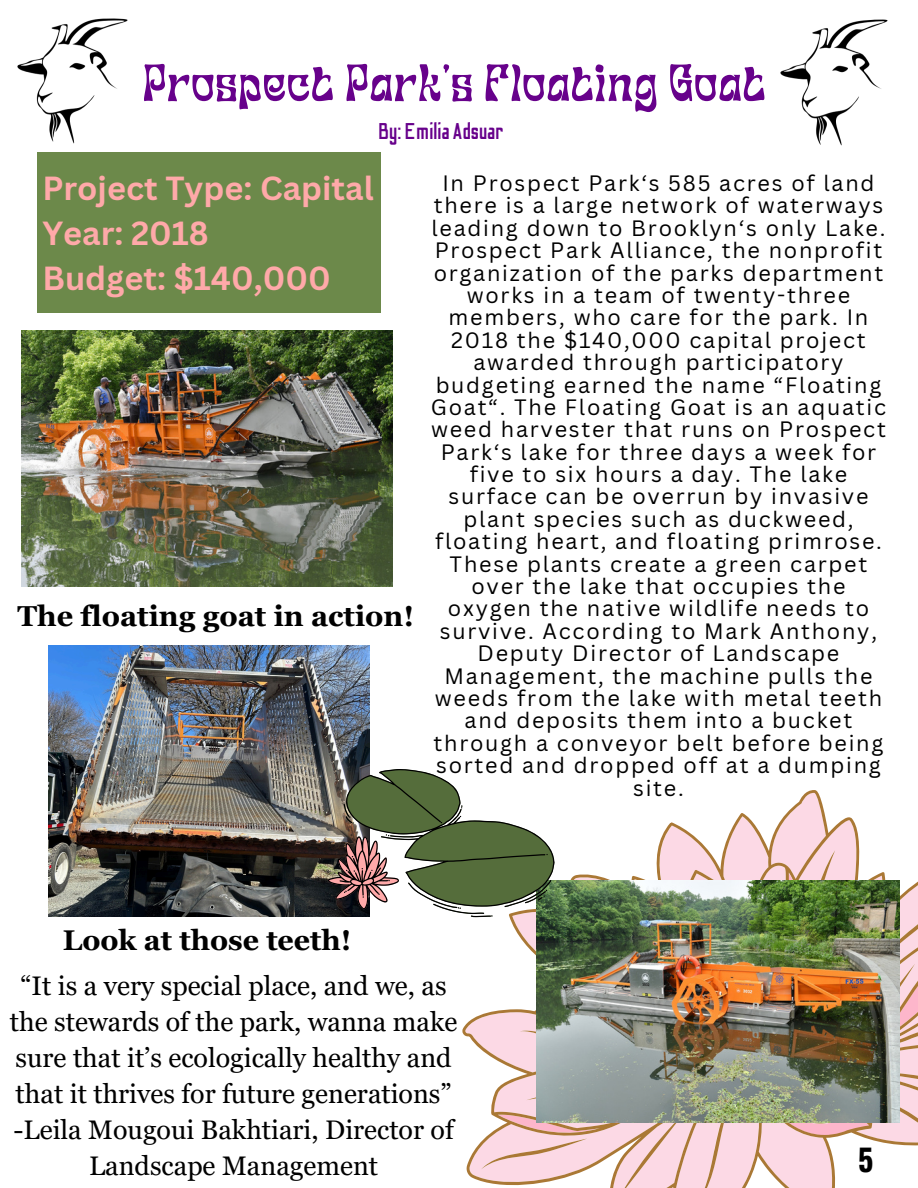
<style>
.page{position:relative;width:918px;height:1188px;background:#fff}
.page>*{position:absolute;margin:0;border:0;box-sizing:border-box;transform-origin:0 0}
.t1{font:52.65px "rugrats";color:#67018b}
.t2{font:700 32.55px/45px "Canva Sans";color:#ffa9a9}
.t3{font:700 30px "Oswald";color:#000}
.t4{font:700 28.8px "Georgia Pro";color:#000}
.t5{font:700 28.5px "Georgia Pro";color:#000}
.t6{font:26.85px/36px "Georgia Pro";color:#000;text-align:center}
.t7{font:22.65px "Odibee Sans";color:#67018b}
.t8{font:21.75px/22.4px "Canva Sans";letter-spacing:.08em;color:#000;text-align:center}
</style>
<div class="page">
<img style="left:780px;top:19px;width:108px;height:127px">
<img style="left:22px;top:330px;width:370px;height:257px">
<img style="left:17px;top:18px;width:111px;height:126px">
<img style="left:48px;top:646px;width:322px;height:271px">
<img style="left:327px;top:769px;width:591px;height:419px">
<div style="left:37px;top:152px;width:344px;height:160px;background:#6c894a"></div>
<p class="t1" style="left:142px;top:64px;width:625px">Prospect Park’s Floating Goat</p>
<h3 class="t7" style="left:378px;top:119px;width:127px">By: Emilia Adsuar</h3>
<p class="t2" style="left:42px;top:165px;width:333px">Project Type: Capital</p>
<p class="t2" style="left:42px;top:210px;width:290px">Year: 2018<br>Budget: $140,000</p>
<p class="t4" style="left:17px;top:600px;width:398px">The floating goat in action!</p>
<h2 class="t8" style="left:431px;top:171px;width:457px">In Prospect Park‘s 585 acres of land there is a large network of waterways leading down to Brooklyn‘s only Lake.<br>Prospect Park Alliance, the nonprofit organization of the parks department works in a team of twenty-three members, who care for the park. In 2018 the $140,000 capital project awarded through participatory budgeting earned the name “Floating Goat“. The Floating Goat is an aquatic weed harvester that runs on Prospect Park‘s lake for three days a week for five to six hours a day. The lake surface can be overrun by invasive plant species such as duckweed, floating heart, and floating primrose.<br>These plants create a green carpet over the lake that occupies the oxygen the native wildlife needs to survive. According to Mark Anthony, Deputy Director of Landscape Management, the machine pulls the weeds from the lake with metal teeth and deposits them into a bucket through a conveyor belt before being sorted and dropped off at a dumping site.</h2>
<p class="t5" style="left:63px;top:924px;width:290px">Look at those teeth!</p>
<p class="t6" style="left:10px;top:968px;width:449px">“It is a very special place, and we, as the stewards of the park, wanna make sure that it’s ecologically healthy and that it thrives for future generations” -Leila Mougoui Bakhtiari, Director of Landscape Management</p>
<p class="t3" style="left:858px;top:1136px;width:17px">5</p>
</div>
